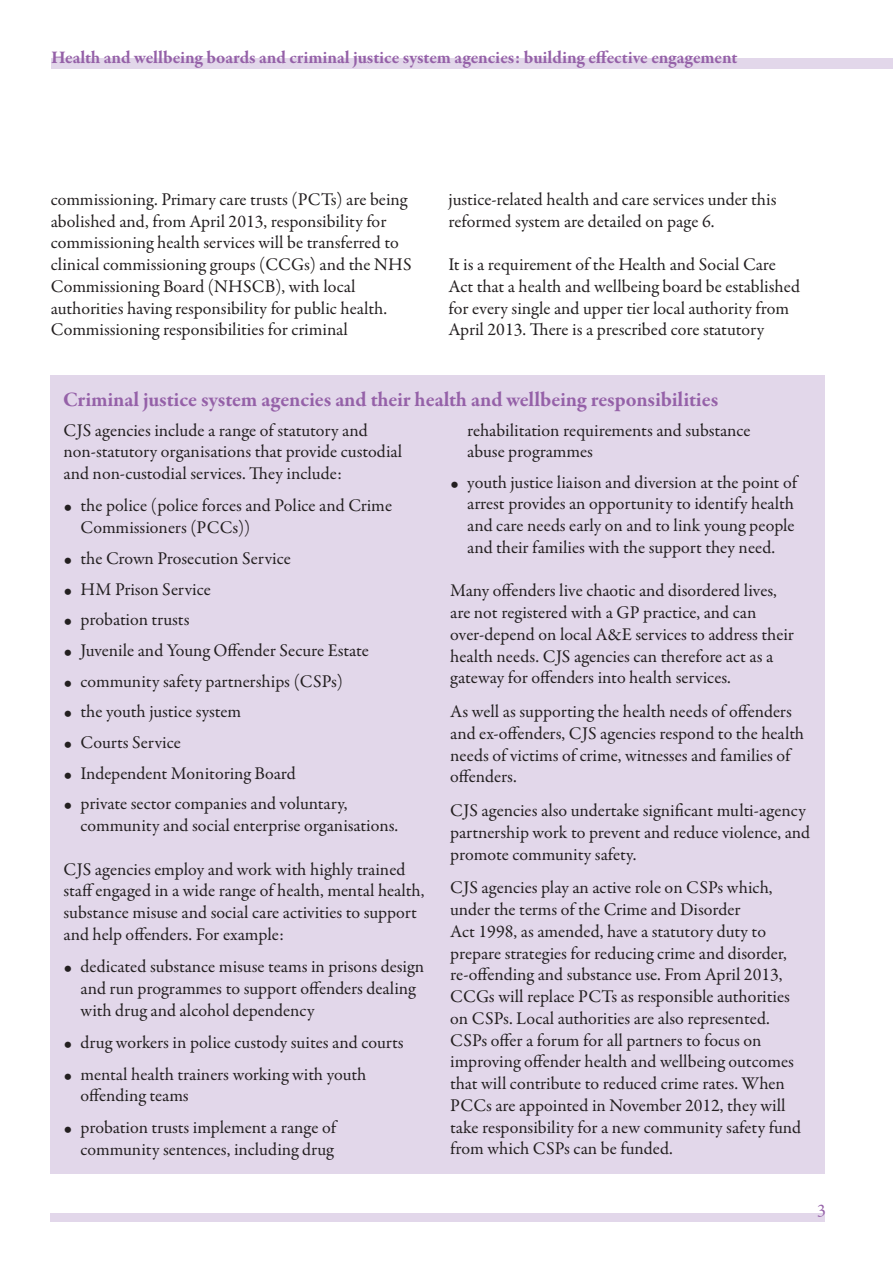
<style>
.page{position:relative;width:893px;height:1263px;background:#fff}
.page>*{position:absolute;margin:0;border:0;box-sizing:border-box;transform-origin:0 0}
.t1{font:700 21px "Garamond Premr Pro";letter-spacing:-.005em;color:#9561a8}
.t2{font:18px/21.8px "Garamond Premr Pro";color:#231f20}
.t3{font:700 18px "Garamond Premr Pro";color:#9561a8}
.t4{font:18px "Garamond Premr Pro";color:#9561a8}
.s1{font-family:"Syntax Com"}
</style>
<div class="page">
<div style="left:51px;top:1213px;width:774px;height:9px;background:#e2d7ea"></div>
<div style="left:51px;top:59px;width:841px;height:10px;background:#e2d7ea"></div>
<div style="left:51px;top:375px;width:774px;height:798px;background:#e2d7ea"></div>
<p class="t3" style="left:51px;top:50px;width:688px">Health and wellbeing boards and criminal justice system agencies: building effective engagement</p>
<p class="t2" style="left:51px;top:190px;width:362px">commissioning. Primary care trusts (PCTs) are being abolished and, from April 2013, responsibility for commissioning health services will be transferred to clinical commissioning groups (CCGs) and the NHS Commissioning Board (NHSCB), with local authorities having responsibility for public health.<br>Commissioning responsibilities for criminal</p>
<p class="t2" style="left:449px;top:190px;width:329px">justice-related health and care services under this reformed system are detailed on page 6.</p>
<p class="t2" style="left:449px;top:255px;width:353px">It is a requirement of the Health and Social Care Act that a health and wellbeing board be established for every single and upper tier local authority from April 2013. There is a prescribed core statutory</p>
<p class="t1" style="left:63px;top:392px;width:657px">Criminal justice system agencies and their health and wellbeing responsibilities</p>
<p class="t2" style="left:64px;top:421px;width:340px">CJS agencies include a range of statutory and non-statutory organisations that provide custodial and non-custodial services. They include:</p>
<p class="t2" style="left:81px;top:497px;width:313px;text-indent:-17px"><span class="s1">•</span> the police (police forces and Police and Crime<br>Commissioners (PCCs))</p>
<p class="t2" style="left:64px;top:549px;width:229px"><span class="s1">•</span> the Crown Prosecution Service</p>
<p class="t2" style="left:64px;top:580px;width:149px"><span class="s1">•</span> HM Prison Service</p>
<p class="t2" style="left:64px;top:610px;width:127px"><span class="s1">•</span> probation trusts</p>
<p class="t2" style="left:64px;top:641px;width:307px"><span class="s1">•</span> Juvenile and Young Offender Secure Estate</p>
<p class="t2" style="left:64px;top:672px;width:281px"><span class="s1">•</span> community safety partnerships (CSPs)</p>
<p class="t2" style="left:64px;top:703px;width:179px"><span class="s1">•</span> the youth justice system</p>
<p class="t2" style="left:64px;top:733px;width:119px"><span class="s1">•</span> Courts Service</p>
<p class="t2" style="left:64px;top:764px;width:234px"><span class="s1">•</span> Independent Monitoring Board</p>
<p class="t2" style="left:81px;top:795px;width:319px;text-indent:-17px"><span class="s1">•</span> private sector companies and voluntary, community and social enterprise organisations.</p>
<p class="t2" style="left:64px;top:860px;width:362px">CJS agencies employ and work with highly trained staff engaged in a wide range of health, mental health, substance misuse and social care activities to support and help offenders. For example:</p>
<p class="t2" style="left:81px;top:957px;width:345px;text-indent:-17px"><span class="s1">•</span> dedicated substance misuse teams in prisons design and run programmes to support offenders dealing with drug and alcohol dependency</p>
<p class="t2" style="left:64px;top:1033px;width:341px"><span class="s1">•</span> drug workers in police custody suites and courts</p>
<p class="t2" style="left:81px;top:1065px;width:287px;text-indent:-17px"><span class="s1">•</span> mental health trainers working with youth offending teams</p>
<p class="t2" style="left:64px;top:1118px;width:274px;text-align:right"><span class="s1">•</span> probation trusts implement a range of community sentences, including drug</p>
<p class="t2" style="left:467px;top:421px;width:285px">rehabilitation requirements and substance abuse programmes</p>
<p class="t2" style="left:467px;top:473px;width:331px;text-indent:-17px"><span class="s1">•</span> youth justice liaison and diversion at the point of arrest provides an opportunity to identify health and care needs early on and to link young people and their families with the support they need.</p>
<p class="t2" style="left:450px;top:582px;width:345px">Many offenders live chaotic and disordered lives, are not registered with a GP practice, and can over-depend on local A&amp;E services to address their health needs. CJS agencies can therefore act as a gateway for offenders into health services.</p>
<p class="t2" style="left:450px;top:702px;width:355px">As well as supporting the health needs of offenders and ex-offenders, CJS agencies respond to the health needs of victims of crime, witnesses and families of offenders.</p>
<p class="t2" style="left:450px;top:801px;width:361px">CJS agencies also undertake significant multi-agency partnership work to prevent and reduce violence, and promote community safety.</p>
<p class="t2" style="left:450px;top:879px;width:352px">CJS agencies play an active role on CSPs which, under the terms of the Crime and Disorder<br>Act 1998, as amended, have a statutory duty to prepare strategies for reducing crime and disorder, re-offending and substance use. From April 2013, CCGs will replace PCTs as responsible authorities on CSPs. Local authorities are also represented.<br>CSPs offer a forum for all partners to focus on improving offender health and wellbeing outcomes that will contribute to reduced crime rates. When PCCs are appointed in November 2012, they will take responsibility for a new community safety fund from which CSPs can be funded.</p>
<p class="t4" style="left:817px;top:1204px;width:10px">3</p>
</div>
